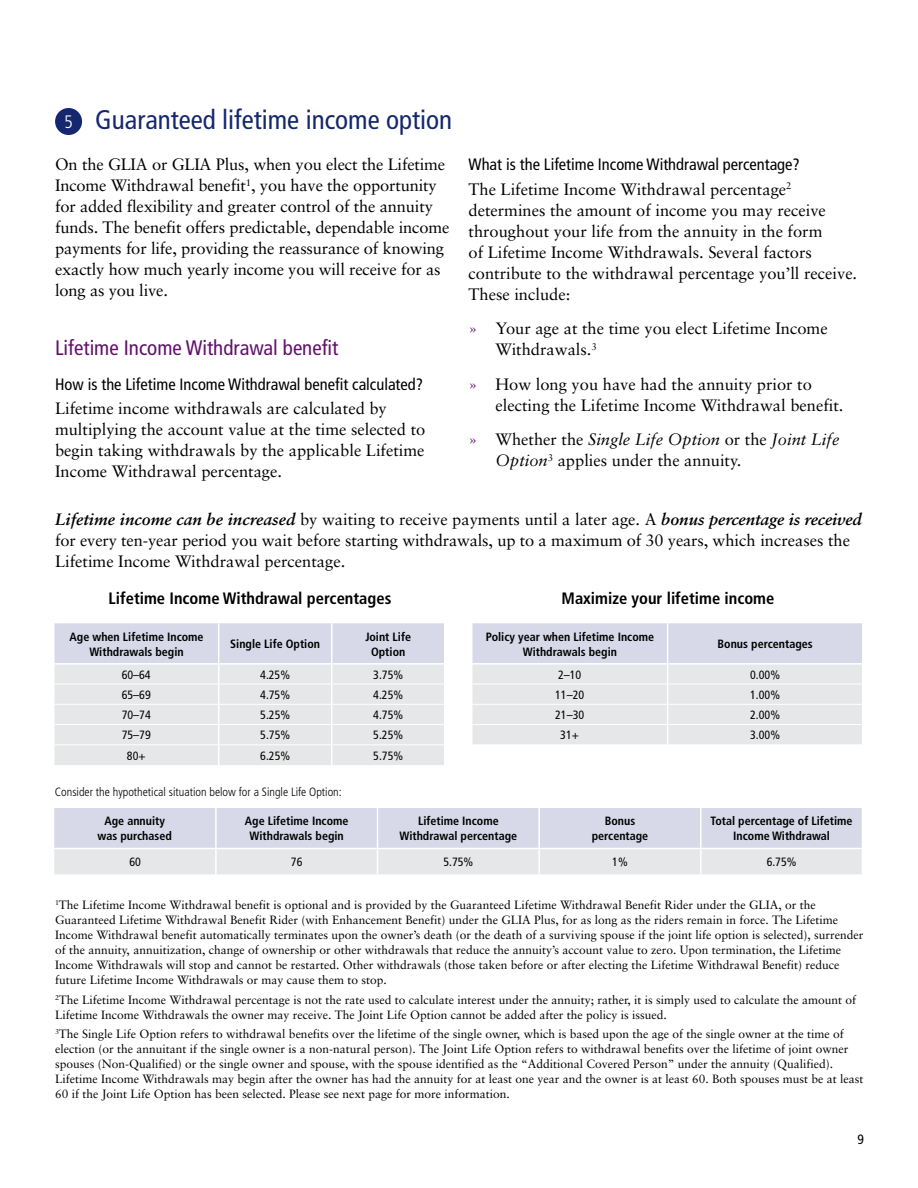
<style>
.page{position:relative;width:918px;height:1188px;background:#fff}
.page>*{position:absolute;margin:0;border:0;box-sizing:border-box;transform-origin:0 0}
.t1{font:condensed 27px "Frutiger LT Pro";color:#14276f}
.t2{font:condensed 21px "Frutiger LT Pro";color:#61116a}
.t3{font:16.5px/21px "Sabon";color:#000}
.t4{font:condensed 16.5px "Frutiger LT Pro";color:#000}
.t5{font:700 condensed 16.5px "Frutiger LT Pro";color:#000}
.t6{font:condensed 13.5px "Frutiger LT Pro";color:#000}
.t7{font:12px/15px "Sabon";color:#000}
.t8{font:700 condensed 12px/15px "Frutiger LT Pro";color:#000;text-align:center}
.t9{font:condensed 12px "Frutiger LT Pro";color:#000}
.t10{font:300 condensed 12px "Frutiger LT Pro";color:#000}
.s1{font-weight:300;font-size:18px;color:#fff}
.s2{color:#61116a}
.s3{font-style:italic}
.s4{font-weight:700;font-style:italic}
</style>
<div class="page">
<div style="left:55px;top:108px;width:27px;height:27px;background:#14276f;border-radius:50%"></div>
<svg style="left:55px;top:623px;width:389px;height:142px"></svg>
<hr style="left:55px;top:684px;width:164px;height:1px;background:#fff">
<hr style="left:219px;top:684px;width:113px;height:1px;background:#fff">
<hr style="left:332px;top:684px;width:112px;height:1px;background:#fff">
<hr style="left:55px;top:704px;width:164px;height:1px;background:#fff">
<hr style="left:219px;top:704px;width:113px;height:1px;background:#fff">
<hr style="left:332px;top:704px;width:112px;height:1px;background:#fff">
<hr style="left:55px;top:724px;width:164px;height:1px;background:#fff">
<hr style="left:219px;top:724px;width:113px;height:1px;background:#fff">
<hr style="left:332px;top:724px;width:112px;height:1px;background:#fff">
<hr style="left:55px;top:744px;width:164px;height:1px;background:#fff">
<hr style="left:219px;top:744px;width:113px;height:1px;background:#fff">
<hr style="left:332px;top:744px;width:112px;height:1px;background:#fff">
<svg style="left:472px;top:623px;width:390px;height:121px"></svg>
<hr style="left:472px;top:684px;width:196px;height:1px;background:#fff">
<hr style="left:668px;top:684px;width:194px;height:1px;background:#fff">
<hr style="left:472px;top:704px;width:196px;height:1px;background:#fff">
<hr style="left:668px;top:704px;width:194px;height:1px;background:#fff">
<hr style="left:472px;top:724px;width:196px;height:1px;background:#fff">
<hr style="left:668px;top:724px;width:194px;height:1px;background:#fff">
<svg style="left:54px;top:808px;width:808px;height:66px"></svg>
<h1 class="t1" style="left:64px;top:104px;width:389px"><span class="s1">5</span> Guaranteed lifetime income option</h1>
<p class="t3" style="left:55px;top:154px;width:396px">On the GLIA or GLIA Plus, when you elect the Lifetime Income Withdrawal benefit<sup>1</sup>, you have the opportunity for added flexibility and greater control of the annuity funds. The benefit offers predictable, dependable income payments for life, providing the reassurance of knowing exactly how much yearly income you will receive for as long as you live.</p>
<h2 class="t2" style="left:55px;top:336px;width:285px">Lifetime Income Withdrawal benefit</h2>
<h3 class="t4" style="left:55px;top:374px;width:370px">How is the Lifetime Income Withdrawal benefit calculated?</h3>
<h3 class="t3" style="left:55px;top:398px;width:372px">Lifetime income withdrawals are calculated by multiplying the account value at the time selected to begin taking withdrawals by the applicable Lifetime Income Withdrawal percentage.</h3>
<h3 class="t4" style="left:469px;top:155px;width:333px">What is the Lifetime Income Withdrawal percentage?</h3>
<p class="t3" style="left:469px;top:178px;width:390px">The Lifetime Income Withdrawal percentage<sup>2 </sup>determines the amount of income you may receive throughout your life from the annuity in the form<br>of Lifetime Income Withdrawals. Several factors contribute to the withdrawal percentage you’ll receive.<br>These include:</p>
<h3 class="t3" style="left:496px;top:318px;width:334px;text-indent:-27px"><span class="s2">»</span> Your age at the time you elect Lifetime Income<br>Withdrawals.<sup>3</sup></h3>
<h3 class="t3" style="left:496px;top:373px;width:349px;text-indent:-27px"><span class="s2">»</span> How long you have had the annuity prior to electing the Lifetime Income Withdrawal benefit.</h3>
<h3 class="t3" style="left:496px;top:429px;width:345px;text-indent:-27px"><span class="s2">»</span> Whether the <span class="s3">Single Life Option</span> or the <span class="s3">Joint Life<br>Option</span><sup>3</sup> applies under the annuity.</h3>
<p class="t3" style="left:55px;top:509px;width:808px"><span class="s4">Lifetime income can be increased</span> by waiting to receive payments until a later age. A <span class="s4">bonus percentage is received </span>for every ten-year period you wait before starting withdrawals, up to a maximum of 30 years, which increases the<br>Lifetime Income Withdrawal percentage.</p>
<h3 class="t5" style="left:109px;top:588px;width:284px">Lifetime Income Withdrawal percentages</h3>
<p class="t8" style="left:70px;top:629px;width:136px">Age when Lifetime Income<br>Withdrawals begin</p>
<p class="t8" style="left:230px;top:636px;width:91px">Single Life Option</p>
<p class="t8" style="left:365px;top:629px;width:47px">Joint Life<br>Option</p>
<p class="t9" style="left:122px;top:667px;width:31px">60–64</p>
<p class="t9" style="left:260px;top:667px;width:31px">4.25%</p>
<p class="t9" style="left:373px;top:667px;width:31px">3.75%</p>
<p class="t9" style="left:122px;top:688px;width:31px">65–69</p>
<p class="t9" style="left:260px;top:688px;width:31px">4.75%</p>
<p class="t9" style="left:373px;top:688px;width:31px">4.25%</p>
<p class="t9" style="left:122px;top:708px;width:31px">70–74</p>
<p class="t9" style="left:260px;top:708px;width:31px">5.25%</p>
<p class="t9" style="left:373px;top:708px;width:31px">4.75%</p>
<p class="t9" style="left:122px;top:728px;width:31px">75–79</p>
<p class="t9" style="left:260px;top:728px;width:31px">5.75%</p>
<p class="t9" style="left:373px;top:728px;width:31px">5.25%</p>
<p class="t9" style="left:127px;top:748px;width:20px">80+</p>
<p class="t9" style="left:260px;top:748px;width:31px">6.25%</p>
<p class="t9" style="left:373px;top:748px;width:31px">5.75%</p>
<p class="t10" style="left:55px;top:785px;width:288px">Consider the hypothetical situation below for a Single Life Option:</p>
<h3 class="t5" style="left:562px;top:588px;width:214px">Maximize your lifetime income</h3>
<p class="t8" style="left:486px;top:629px;width:170px">Policy year when Lifetime Income<br>Withdrawals begin</p>
<p class="t8" style="left:718px;top:636px;width:97px">Bonus percentages</p>
<p class="t9" style="left:558px;top:667px;width:25px">2–10</p>
<p class="t9" style="left:750px;top:667px;width:31px">0.00%</p>
<p class="t9" style="left:555px;top:688px;width:31px">11–20</p>
<p class="t9" style="left:750px;top:688px;width:31px">1.00%</p>
<p class="t9" style="left:555px;top:708px;width:31px">21–30</p>
<p class="t9" style="left:750px;top:708px;width:31px">2.00%</p>
<p class="t9" style="left:560px;top:728px;width:20px">31+</p>
<p class="t9" style="left:750px;top:728px;width:31px">3.00%</p>
<p class="t8" style="left:98px;top:813px;width:76px">Age annuity was purchased</p>
<p class="t8" style="left:245px;top:813px;width:105px">Age Lifetime Income<br>Withdrawals begin</p>
<p class="t8" style="left:400px;top:813px;width:119px">Lifetime Income<br>Withdrawal percentage</p>
<p class="t8" style="left:592px;top:813px;width:58px">Bonus percentage</p>
<p class="t8" style="left:711px;top:813px;width:144px">Total percentage of Lifetime<br>Income Withdrawal</p>
<p class="t9" style="left:129px;top:855px;width:13px">60</p>
<p class="t9" style="left:291px;top:855px;width:13px">76</p>
<p class="t9" style="left:443px;top:855px;width:31px">5.75%</p>
<p class="t9" style="left:612px;top:855px;width:17px">1%</p>
<p class="t9" style="left:767px;top:855px;width:31px">6.75%</p>
<p class="t7" style="left:55px;top:897px;width:810px"><sup>1</sup>The Lifetime Income Withdrawal benefit is optional and is provided by the Guaranteed Lifetime Withdrawal Benefit Rider under the GLIA, or the Guaranteed Lifetime Withdrawal Benefit Rider (with Enhancement Benefit) under the GLIA Plus, for as long as the riders remain in force. The Lifetime Income Withdrawal benefit automatically terminates upon the owner’s death (or the death of a surviving spouse if the joint life option is selected), surrender of the annuity, annuitization, change of ownership or other withdrawals that reduce the annuity’s account value to zero. Upon termination, the Lifetime Income Withdrawals will stop and cannot be restarted. Other withdrawals (those taken before or after electing the Lifetime Withdrawal Benefit) reduce future Lifetime Income Withdrawals or may cause them to stop.</p>
<p class="t7" style="left:55px;top:992px;width:803px"><sup>2</sup>The Lifetime Income Withdrawal percentage is not the rate used to calculate interest under the annuity; rather, it is simply used to calculate the amount of<br>Lifetime Income Withdrawals the owner may receive. The Joint Life Option cannot be added after the policy is issued.</p>
<p class="t7" style="left:55px;top:1027px;width:810px"><sup>3</sup>The Single Life Option refers to withdrawal benefits over the lifetime of the single owner, which is based upon the age of the single owner at the time of election (or the annuitant if the single owner is a non-natural person). The Joint Life Option refers to withdrawal benefits over the lifetime of joint owner spouses (Non-Qualified) or the single owner and spouse, with the spouse identified as the “Additional Covered Person” under the annuity (Qualified).<br>Lifetime Income Withdrawals may begin after the owner has had the annuity for at least one year and the owner is at least 60. Both spouses must be at least 60 if the Joint Life Option has been selected. Please see next page for more information.</p>
<p class="t6" style="left:858px;top:1132px;width:8px">9</p>
</div>
